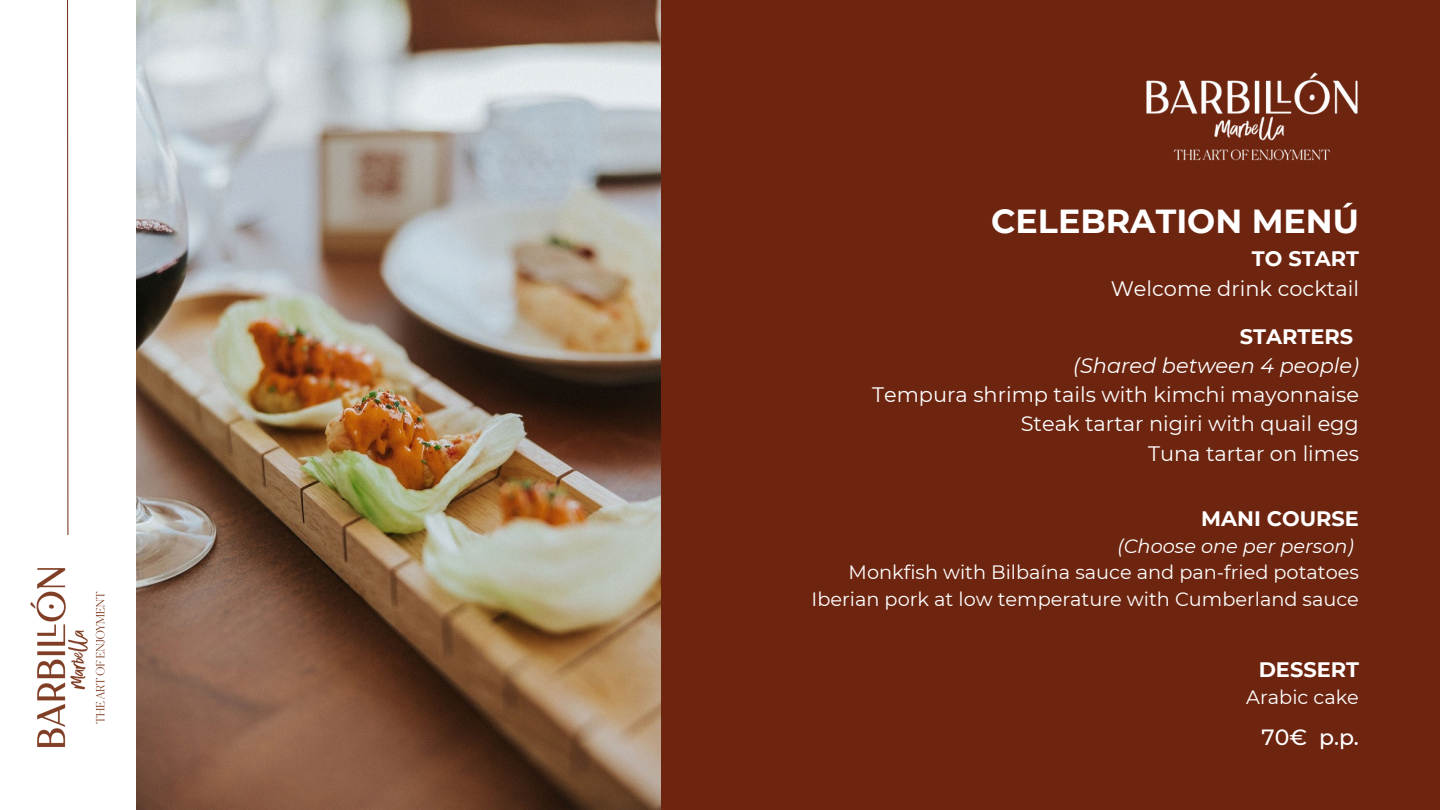
<style>
.page{position:relative;width:1440px;height:810px;background:#6d2510}
.page>*{position:absolute;margin:0;border:0;box-sizing:border-box;transform-origin:0 0}
.t1{font:700 33.3px "Montserrat";color:#fff}
.t2{font:500 22px "Montserrat";color:#fff}
.t3{font:20.9px/29.2px "Montserrat";color:#fff;text-align:right}
.t4{font:700 20.9px "Montserrat";color:#fff}
.t5{font:19.3px "Montserrat";color:#fff}
.t6{font:italic 19.3px "Montserrat";color:#fff}
.s1{font-weight:700}
.s2{font-style:italic}
</style>
<div class="page">
<img style="left:135px;top:0;width:525px;height:810px">
<img style="left:1146px;top:72px;width:212px;height:89px">
<div style="left:0;top:0;width:135px;height:810px;background:#fff"></div>
<svg style="left:67px;top:0;width:2px;height:535px"></svg>
<img style="left:30px;top:568px;width:75px;height:179px">
<p class="t1" style="left:991px;top:200px;width:369px">CELEBRATION MENÚ</p>
<p class="t3" style="left:1111px;top:244px;width:250px"><span class="s1">TO START<br></span>Welcome drink cocktail</p>
<p class="t4" style="left:1240px;top:323px;width:115px">STARTERS</p>
<p class="t3" style="left:872px;top:351px;width:488px"><span class="s2">(Shared between 4 people)<br></span>Tempura shrimp tails with kimchi mayonnaise<br>Steak tartar nigiri with quail egg<br>Tuna tartar on limes</p>
<h2 class="t4" style="left:1201px;top:506px;width:159px">MANI COURSE</h2>
<h2 class="t6" style="left:1117px;top:534px;width:238px">(Choose one per person)</h2>
<p class="t5" style="left:849px;top:561px;width:512px">Monkfish with Bilbaína sauce and pan-fried potatoes</p>
<p class="t5" style="left:812px;top:587px;width:549px">Iberian pork at low temperature with Cumberland sauce</p>
<p class="t4" style="left:1259px;top:656px;width:102px">DESSERT</p>
<p class="t5" style="left:1246px;top:685px;width:114px">Arabic cake</p>
<h1 class="t2" style="left:1262px;top:724px;width:99px">70€ p.p.</h1>
</div>
